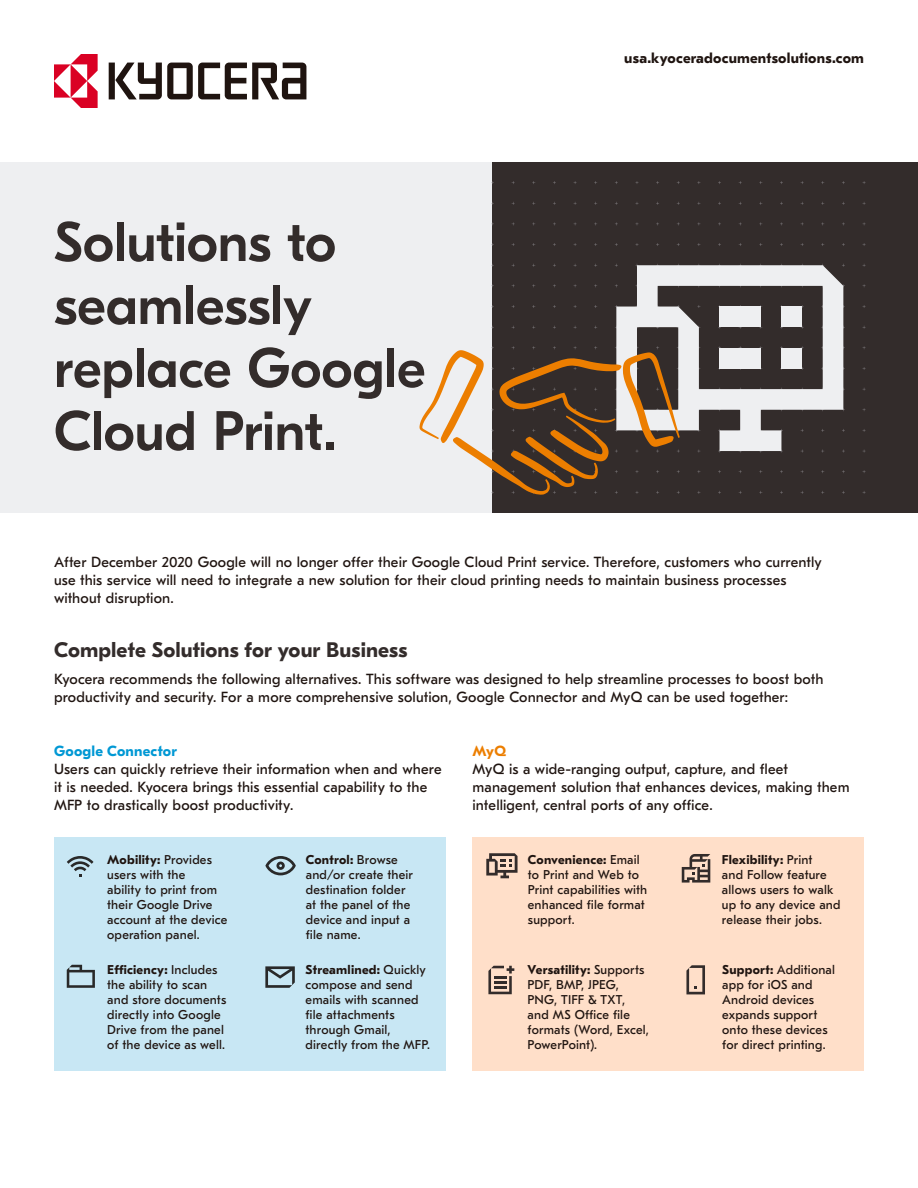
<style>
.page{position:relative;width:918px;height:1188px;background:#fff}
.page>*{position:absolute;margin:0;border:0;box-sizing:border-box;transform-origin:0 0}
.Title_-_Large{font:500 55.5px/63px "GT Eesti Pro Display";letter-spacing:-.005em;color:#332c2b}
.Paragraph_-_Bold{font:700 21px "GT Eesti Pro Text";letter-spacing:.005em;color:#332c2b}
.Paragraph_-_Regular{font:14.7px/18px "GT Eesti Pro Text";letter-spacing:.01em;color:#1f1410}
.Paragraph_-_Regular-2{font:700 14.7px "GT Eesti Pro Text";letter-spacing:.01em;color:#1f1410}
.Paragraph_-_Bold-2{font:700 14.7px "GT Eesti Pro Text";letter-spacing:.015em;color:#0098d4}
.Paragraph_-_Bold-3{font:700 14.7px "GT Eesti Pro Text";color:#ec7e00}
.Paragraph_-_Regular-3{font:12.75px/15px "GT Eesti Pro Text";letter-spacing:.01em;color:#1f1410}
.s1{font-weight:700}
</style>
<div class="page">
<div style="left:472px;top:837px;width:392px;height:234px;background:#ffdfc9"></div>
<div style="left:54px;top:837px;width:392px;height:234px;background:#c8e7f4"></div>
<svg style="left:109px;top:63px;width:197px;height:36px"></svg>
<svg style="left:54px;top:54px;width:44px;height:54px"></svg>
<svg style="left:682px;top:854px;width:28px;height:29px"></svg>
<svg style="left:265px;top:856px;width:31px;height:19px"></svg>
<svg style="left:265px;top:966px;width:30px;height:22px"></svg>
<svg style="left:67px;top:965px;width:28px;height:23px"></svg>
<svg style="left:488px;top:966px;width:26px;height:28px"></svg>
<svg style="left:486px;top:853px;width:32px;height:25px"></svg>
<svg style="left:67px;top:856px;width:27px;height:21px"></svg>
<div style="left:0;top:162px;width:918px;height:351px;background:#eeeff1"></div>
<div style="left:492px;top:162px;width:426px;height:351px;background:#332c2b"></div>
<svg style="left:419px;top:264px;width:424px;height:231px"></svg>
<svg style="left:686px;top:965px;width:19px;height:29px"></svg>
<p class="Title_-_Large" style="left:54px;top:212px;width:373px">Solutions to seamlessly replace Google<br>Cloud Print.</p>
<p class="Paragraph_-_Regular-2" style="left:624px;top:50px;width:241px">usa.kyoceradocumentsolutions.com</p>
<p class="Paragraph_-_Regular" style="left:54px;top:553px;width:769px">After December 2020 Google will no longer offer their Google Cloud Print service. Therefore, customers who currently use this service will need to integrate a new solution for their cloud printing needs to maintain business processes without disruption.</p>
<p class="Paragraph_-_Bold" style="left:54px;top:638px;width:355px">Complete Solutions for your Business</p>
<p class="Paragraph_-_Regular" style="left:54px;top:670px;width:771px">Kyocera recommends the following alternatives. This software was designed to help streamline processes to boost both productivity and security. For a more comprehensive solution, Google Connector and MyQ can be used together:</p>
<p class="Paragraph_-_Bold-2" style="left:54px;top:743px;width:124px">Google Connector</p>
<p class="Paragraph_-_Regular" style="left:54px;top:760px;width:389px">Users can quickly retrieve their information when and where it is needed. Kyocera brings this essential capability to the<br>MFP to drastically boost productivity.</p>
<p class="Paragraph_-_Regular-3" style="left:107px;top:852px;width:122px"><span class="s1">Mobility:</span> Provides users with the<br>ability to print from their Google Drive account at the device operation panel.</p>
<p class="Paragraph_-_Regular-3" style="left:107px;top:963px;width:121px"><span class="s1">Efficiency:</span> Includes the ability to scan and store documents directly into Google<br>Drive from the panel of the device as well.</p>
<p class="Paragraph_-_Regular-3" style="left:306px;top:852px;width:109px"><span class="s1">Control:</span> Browse and/or create their destination folder at the panel of the device and input a file name.</p>
<p class="Paragraph_-_Regular-3" style="left:306px;top:962px;width:126px"><span class="s1">Streamlined:</span> Quickly compose and send emails with scanned file attachments through Gmail, directly from the MFP.</p>
<p class="Paragraph_-_Bold-3" style="left:472px;top:743px;width:35px">MyQ</p>
<p class="Paragraph_-_Regular" style="left:473px;top:760px;width:379px">MyQ is a wide-ranging output, capture, and fleet management solution that enhances devices, making them intelligent, central ports of any office.</p>
<p class="Paragraph_-_Regular-3" style="left:528px;top:852px;width:121px"><span class="s1">Convenience:</span> Email to Print and Web to<br>Print capabilities with enhanced file format support.</p>
<p class="Paragraph_-_Regular-3" style="left:528px;top:962px;width:123px"><span class="s1">Versatility:</span> Supports<br>PDF, BMP, JPEG,<br>PNG, TIFF &amp; TXT, and MS Office file formats (Word, Excel,<br>PowerPoint).</p>
<p class="Paragraph_-_Regular-3" style="left:722px;top:852px;width:120px"><span class="s1">Flexibility:</span> Print<br>and Follow feature allows users to walk up to any device and release their jobs.</p>
<p class="Paragraph_-_Regular-3" style="left:722px;top:963px;width:114px"><span class="s1">Support:</span> Additional app for iOS and<br>Android devices expands support onto these devices for direct printing.</p>
</div>
